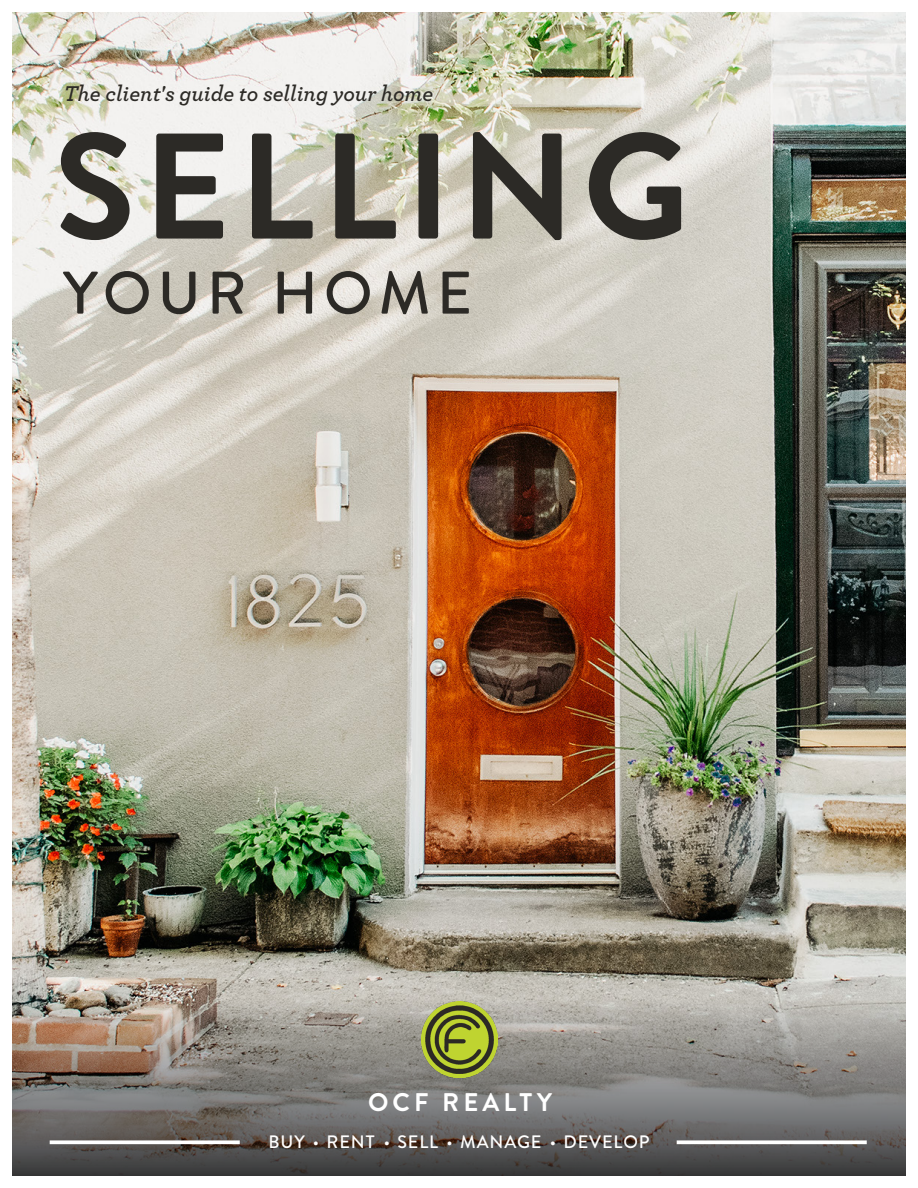
<style>
.page{position:relative;width:918px;height:1188px;background:#fff}
.page>*{position:absolute;margin:0;border:0;box-sizing:border-box;transform-origin:0 0}
.t1{font:700 150px "Brandon Grotesque";letter-spacing:.05em;color:#2c2a26}
.t2{font:500 60px "Brandon Grotesque";letter-spacing:.1em;color:#2c2a26}
.t3{font:700 25.5px "Brandon Grotesque";letter-spacing:.16em;color:#fff}
.t4{font:italic 600 22.5px "Archer Pro";color:#2c2a26}
.t5{font:500 18px "Brandon Grotesque";letter-spacing:.05em;color:#fff}
.s1{font-weight:900}
</style>
<div class="page">
<img style="left:13px;top:13px;width:892px;height:985px">
<svg style="left:13px;top:998px;width:892px;height:177px;background:#7d7975"></svg>
<img style="left:422px;top:1002px;width:76px;height:76px">
<svg style="left:677px;top:1140px;width:190px;height:4px"></svg>
<svg style="left:50px;top:1140px;width:190px;height:4px"></svg>
<p class="t4" style="left:64px;top:77px;width:371px">The client's guide to selling your home</p>
<p class="t1" style="left:54px;top:82px;width:637px">SELLING</p>
<p class="t2" style="left:63px;top:252px;width:410px">YOUR HOME</p>
<p class="t3" style="left:368px;top:1085px;width:185px">OCF REALTY</p>
<p class="t5" style="left:268px;top:1130px;width:383px">BUY <span class="s1">·</span> RENT <span class="s1">·</span> SELL <span class="s1">·</span> MANAGE <span class="s1">·</span> DEVELOP</p>
</div>
